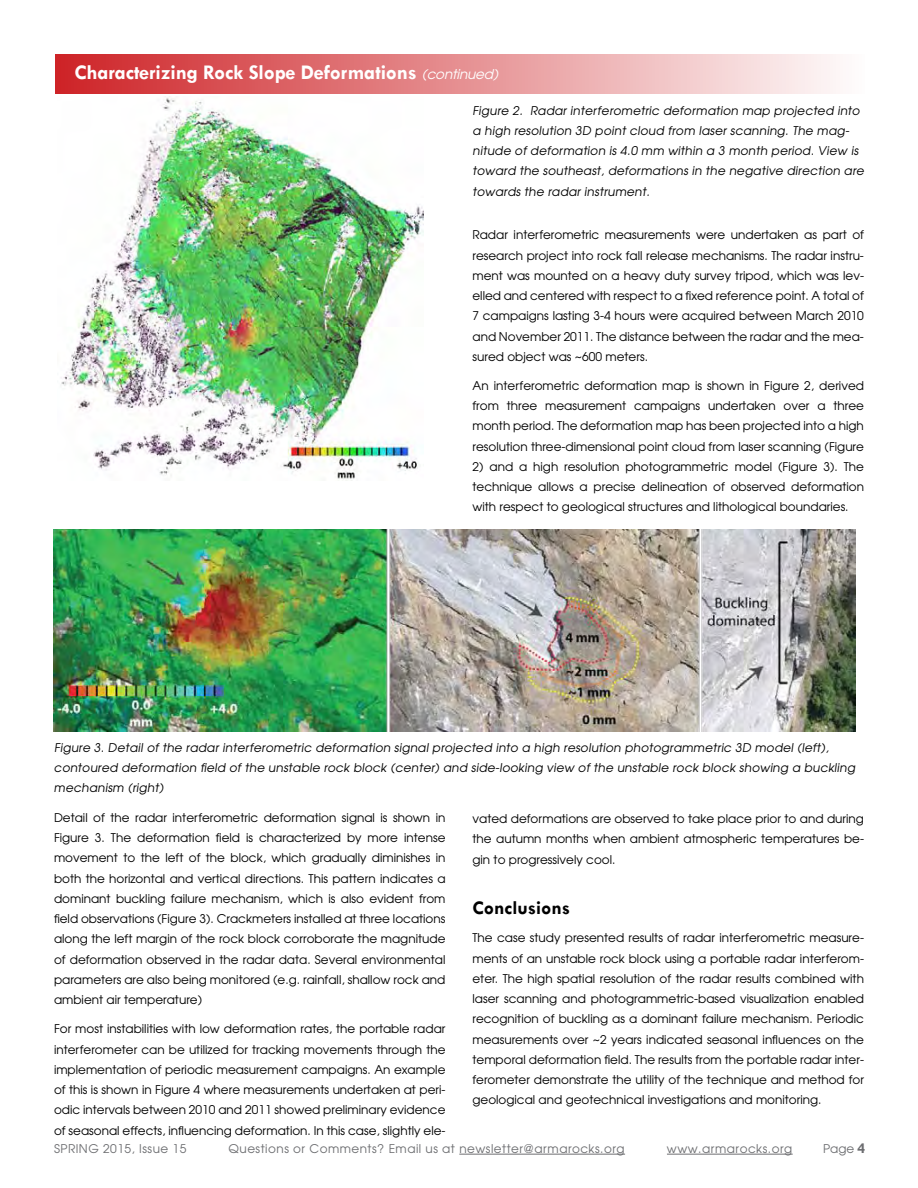
<style>
.page{position:relative;width:918px;height:1188px;background:#fff}
.page>*{position:absolute;margin:0;border:0;box-sizing:border-box;transform-origin:0 0}
.t1{font:700 21px "Tw Cen";letter-spacing:-.01em;color:#fff}
.t2{font:700 19.5px "Tw Cen";color:#000}
.t3{font:12px/20.2px "Avant Garde";color:#000;text-align:justify}
.t4{font:12px "Avant Garde";letter-spacing:.04em;color:#6d6e71}
.s1{font-family:"Avant Garde";font-weight:400;font-style:italic;font-size:13.5px}
.s2{color:#fff}
.s3{font-family:"Tw Cen";font-weight:700;font-size:15px}
</style>
<div class="page">
<hr style="left:459px;top:1154px;width:166px;height:1px;background:#6d6e71">
<hr style="left:667px;top:1154px;width:126px;height:1px;background:#6d6e71">
<img style="left:61px;top:97px;width:362px;height:384px">
<img style="left:53px;top:529px;width:803px;height:203px">
<div style="left:55px;top:54px;width:810px;height:40px;background:linear-gradient(to right,#cd2226,#fefdfd)"></div>
<h1 class="t1" style="left:74px;top:59px;width:429px">Characterizing Rock Slope Deformations <span class="s1">(continued)</span></h1>
<p class="t3" style="left:472px;top:100px;width:395px;text-align:left">Figure 2. Radar interferometric deformation map projected into a high resolution 3D point cloud from laser scanning. The mag&shy;nitude of deformation is 4.0 mm within a 3 month period. View is toward the southeast, deformations in the negative direction are towards the radar instrument.</p>
<p class="t3" style="left:473px;top:225px;width:393px">Radar interferometric measurements were undertaken as part of research project into rock fall release mechanisms. The radar instru&shy;ment was mounted on a heavy duty survey tripod, which was lev&shy;elled and centered with respect to a fixed reference point. A total of 7 campaigns lasting 3-4 hours were acquired between March 2010 and November 2011. The distance between the radar and the mea&shy;sured object was ~600 meters.</p>
<p class="t3" style="left:473px;top:375px;width:393px">An interferometric deformation map is shown in Figure 2, derived from three measurement campaigns undertaken over a three month period. The deformation map has been projected into a high resolution three-dimensional point cloud from laser scanning (Figure</p>
<p class="t3" style="left:473px;top:456px;width:393px">2) and a high resolution photogrammetric model (Figure 3). The technique allows a precise delineation of observed deformation with respect to geological structures and lithological boundaries.</p>
<p class="t3" style="left:54px;top:737px;width:805px;text-align:left">Figure 3. Detail of the radar interferometric deformation signal projected into a high resolution photogrammetric 3D model (left), contoured deformation field of the unstable rock block (center) and side-looking view of the unstable rock block showing a buckling mechanism (right)<span class="s2">ng</span></p>
<p class="t3" style="left:54px;top:807px;width:393px">Detail of the radar interferometric deformation signal is shown in Figure 3. The deformation field is characterized by more intense movement to the left of the block, which gradually diminishes in both the horizontal and vertical directions. This pattern indicates a dominant buckling failure mechanism, which is also evident from field observations (Figure 3). Crackmeters installed at three locations along the left margin of the rock block corroborate the magnitude of deformation observed in the radar data. Several environmental parameters are also being monitored (e.g. rainfall, shallow rock and ambient air temperature)</p>
<p class="t3" style="left:54px;top:1019px;width:393px">For most instabilities with low deformation rates, the portable radar interferometer can be utilized for tracking movements through the implementation of periodic measurement campaigns. An example of this is shown in Figure 4 where measurements undertaken at peri&shy;odic intervals between 2010 and 2011 showed preliminary evidence of seasonal effects, influencing deformation. In this case, slightly ele-</p>
<p class="t3" style="left:472px;top:808px;width:393px">vated deformations are observed to take place prior to and during the autumn months when ambient atmospheric temperatures be&shy;gin to progressively cool.</p>
<h2 class="t2" style="left:472px;top:897px;width:99px">Conclusions</h2>
<p class="t3" style="left:472px;top:928px;width:393px">The case study presented results of radar interferometric measure&shy;ments of an unstable rock block using a portable radar interferom&shy;eter. The high spatial resolution of the radar results combined with laser scanning and photogrammetric-based visualization enabled recognition of buckling as a dominant failure mechanism. Periodic measurements over ~2 years indicated seasonal influences on the temporal deformation field. The results from the portable radar inter&shy;ferometer demonstrate the utility of the technique and method for geological and geotechnical investigations and monitoring.</p>
<p class="t4" style="left:54px;top:1141px;width:134px">SPRING 2015, Issue 15</p>
<p class="t4" style="left:229px;top:1141px;width:397px">Questions or Comments? Email us at newsletter@armarocks.org</p>
<p class="t4" style="left:667px;top:1141px;width:127px">www.armarocks.org</p>
<p class="t4" style="left:823px;top:1141px;width:44px">Page <span class="s3">4</span></p>
</div>
